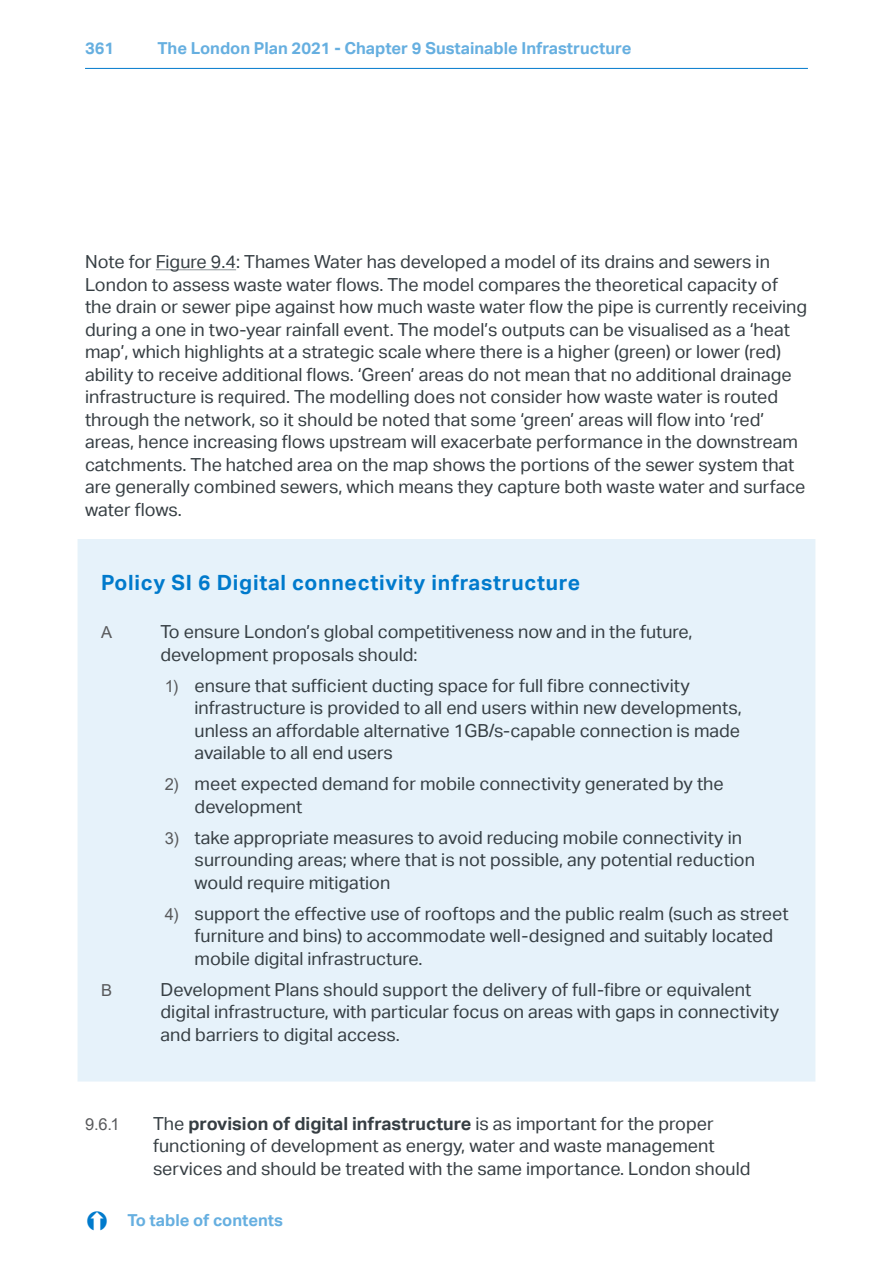
<style>
.page{position:relative;width:893px;height:1263px;background:#fff}
.page>*{position:absolute;margin:0;border:0;box-sizing:border-box;transform-origin:0 0}
.t1{font:700 21px "Aktiv Grotesk";letter-spacing:.035em;color:#007acc}
.Body_Copy{font:18px/22.5px "Aktiv Grotesk";color:#363e43}
.t2{font:700 16.5px "Aktiv Grotesk";color:#66afe0}
.t3{font:16.5px "Arial";color:#58595b}
.s1{font-family:"Arial";font-size:16.5px;color:#58595b}
.s2{font-weight:700}
</style>
<div class="page">
<hr style="left:156px;top:269px;width:80px;height:1px;background:#8d9599">
<div style="left:85px;top:546px;width:723px;height:528px;background:#e6f2fa"></div>
<div style="left:78px;top:539px;width:737px;height:542px;border:15px solid #e6f2fa"></div>
<hr style="left:85px;top:68px;width:723px;height:1px;background:#007acc">
<p class="t2" style="left:85px;top:39px;width:31px">361</p>
<p class="t2" style="left:157px;top:39px;width:476px">The London Plan 2021 - Chapter 9 Sustainable Infrastructure</p>
<p class="Body_Copy" style="left:85px;top:251px;width:724px">Note for Figure 9.4: Thames Water has developed a model of its drains and sewers in London to assess waste water flows. The model compares the theoretical capacity of the drain or sewer pipe against how much waste water flow the pipe is currently receiving during a one in two-year rainfall event. The model’s outputs can be visualised as a ‘heat map’, which highlights at a strategic scale where there is a higher (green) or lower (red) ability to receive additional flows. ‘Green’ areas do not mean that no additional drainage infrastructure is required. The modelling does not consider how waste water is routed through the network, so it should be noted that some ‘green’ areas will flow into ‘red’ areas, hence increasing flows upstream will exacerbate performance in the downstream catchments. The hatched area on the map shows the portions of the sewer system that are generally combined sewers, which means they capture both waste water and surface water flows.</p>
<p class="t1" style="left:101px;top:571px;width:481px">Policy SI 6 Digital connectivity infrastructure</p>
<p class="t3" style="left:101px;top:621px;width:13px">A</p>
<p class="Body_Copy" style="left:161px;top:621px;width:533px">To ensure London’s global competitiveness now and in the future, development proposals should:</p>
<p class="Body_Copy" style="left:195px;top:674px;width:549px;text-indent:-30px"><span class="s1">1)</span> ensure that sufficient ducting space for full fibre connectivity infrastructure is provided to all end users within new developments, unless an affordable alternative 1GB/s-capable connection is made available to all end users</p>
<p class="Body_Copy" style="left:195px;top:773px;width:531px;text-indent:-30px"><span class="s1">2)</span> meet expected demand for mobile connectivity generated by the development</p>
<p class="Body_Copy" style="left:195px;top:826px;width:562px;text-indent:-30px"><span class="s1">3)</span> take appropriate measures to avoid reducing mobile connectivity in surrounding areas; where that is not possible, any potential reduction would require mitigation</p>
<p class="Body_Copy" style="left:195px;top:902px;width:595px;text-indent:-30px"><span class="s1">4)</span> support the effective use of rooftops and the public realm (such as street furniture and bins) to accommodate well-designed and suitably located mobile digital infrastructure.</p>
<p class="t3" style="left:101px;top:979px;width:13px">B</p>
<p class="Body_Copy" style="left:161px;top:978px;width:620px">Development Plans should support the delivery of full-fibre or equivalent digital infrastructure, with particular focus on areas with gaps in connectivity and barriers to digital access.</p>
<p class="t3" style="left:85px;top:1112px;width:36px">9.6.1</p>
<p class="Body_Copy" style="left:153px;top:1112px;width:599px">The <span class="s2">provision of digital infrastructure</span> is as important for the proper functioning of development as energy, water and waste management services and should be treated with the same importance. London should</p>
<p class="t2" style="left:128px;top:1211px;width:157px">To table of contents</p>
</div>
